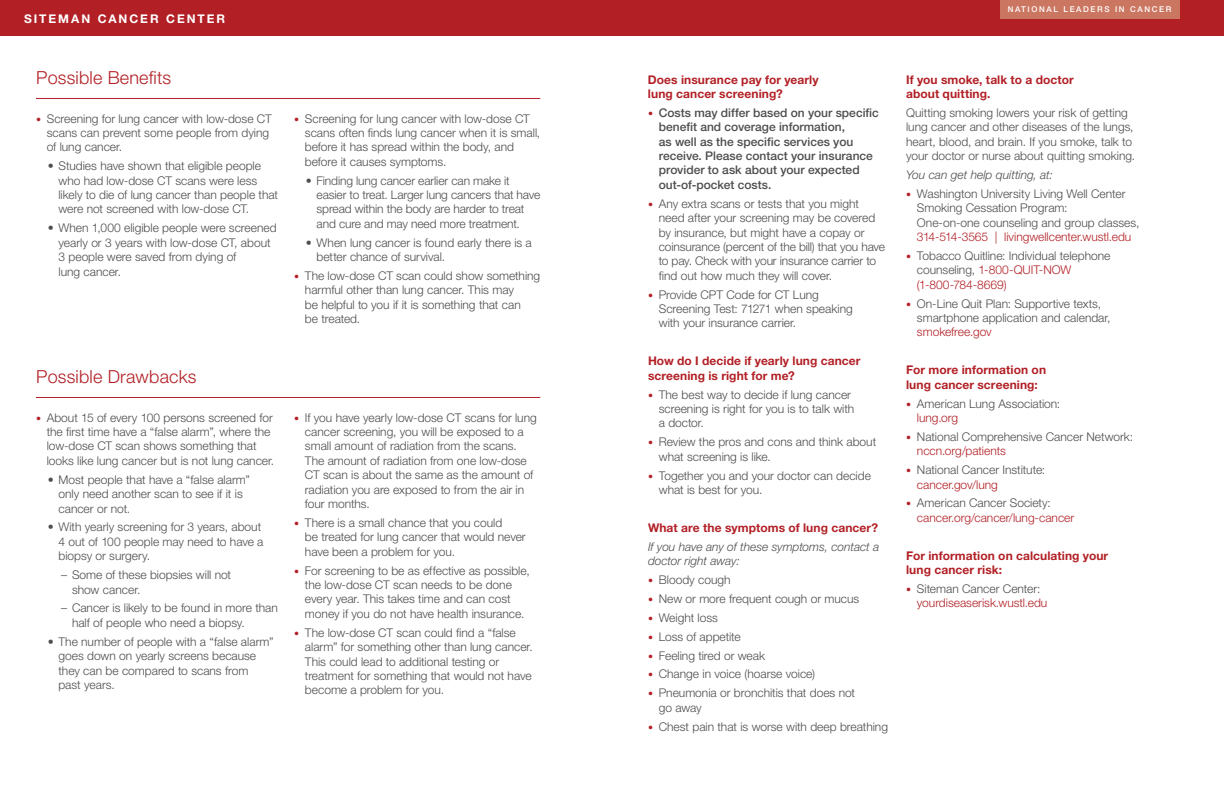
<style>
.page{position:relative;width:1224px;height:792px;background:#fff}
.page>*{position:absolute;margin:0;border:0;box-sizing:border-box;transform-origin:0 0}
.t1{font:300 18px "Helvetica Neue LT Std";letter-spacing:.01em;color:#b22026}
.t2{font:300 12px/14.4px "Helvetica Neue LT Std";color:#4d4d4f}
.t3{font:700 12px/14.4px "Helvetica Neue LT Std";letter-spacing:.005em;color:#b22026}
.t4{font:500 12px/14.4px "Helvetica Neue LT Std";color:#4d4d4f}
.t5{font:300 12px/14.4px "Helvetica Neue LT Std";color:#b22026}
.t6{font:italic 300 12px/14.4px "Helvetica Neue LT Std";letter-spacing:-.005em;color:#4d4d4f}
.t7{font:700 12px "Helvetica Neue LT Std";letter-spacing:.165em;color:#fff}
.t8{font:500 8px "Helvetica Neue LT Std";letter-spacing:.2em;color:#fff}
.s1{font-size:10px;color:#b22026}
.s2{color:#b22026}
.s3{font-size:10px}
.s4{color:#4d4d4f}
</style>
<div class="page">
<div style="left:0;top:0;width:1224px;height:36px;background:#b22026"></div>
<div style="left:1000px;top:0;width:180px;height:19px;background:#cb7661"></div>
<hr style="left:36px;top:98px;width:504px;height:1px;background:#b22026">
<hr style="left:36px;top:397px;width:504px;height:1px;background:#b22026">
<p class="t7" style="left:24px;top:11px;width:203px">SITEMAN CANCER CENTER</p>
<h1 class="t1" style="left:36px;top:66px;width:137px">Possible Benefits</h1>
<p class="t2" style="left:47px;top:111px;width:226px;text-indent:-11px"><span class="s1">•</span> Screening for lung cancer with low-dose CT scans can prevent some people from dying of lung cancer.</p>
<p class="t2" style="left:58px;top:159px;width:221px;text-indent:-11px">• Studies have shown that eligible people who had low-dose CT scans were less likely to die of lung cancer than people that were not screened with low-dose CT.</p>
<p class="t2" style="left:58px;top:221px;width:220px;text-indent:-11px">• When 1,000 eligible people were screened yearly or 3 years with low-dose CT, about<br>3 people were saved from dying of<br>lung cancer.</p>
<p class="t2" style="left:305px;top:111px;width:237px;text-indent:-11px"><span class="s1">•</span> Screening for lung cancer with low-dose CT scans often finds lung cancer when it is small, before it has spread within the body, and before it causes symptoms.</p>
<p class="t2" style="left:317px;top:173px;width:225px;text-indent:-11px">• Finding lung cancer earlier can make it easier to treat. Larger lung cancers that have spread within the body are harder to treat and cure and may need more treatment.</p>
<p class="t2" style="left:317px;top:235px;width:217px;text-indent:-11px">• When lung cancer is found early there is a better chance of survival.</p>
<p class="t2" style="left:305px;top:268px;width:237px;text-indent:-11px"><span class="s1">•</span> The low-dose CT scan could show something harmful other than lung cancer. This may<br>be helpful to you if it is something that can<br>be treated.</p>
<h1 class="t1" style="left:36px;top:365px;width:162px">Possible Drawbacks</h1>
<p class="t2" style="left:47px;top:410px;width:229px;text-indent:-11px"><span class="s1">•</span> About 15 of every 100 persons screened for the first time have a “false alarm”, where the low-dose CT scan shows something that looks like lung cancer but is not lung cancer.</p>
<p class="t2" style="left:58px;top:472px;width:193px;text-indent:-11px">• Most people that have a “false alarm” only need another scan to see if it is cancer or not.</p>
<p class="t2" style="left:58px;top:520px;width:207px;text-indent:-11px">• With yearly screening for 3 years, about<br>4 out of 100 people may need to have a biopsy or surgery.</p>
<p class="t2" style="left:72px;top:567px;width:161px;text-indent:-11px">– Some of these biopsies will not show cancer.</p>
<p class="t2" style="left:72px;top:601px;width:207px;text-indent:-11px">– Cancer is likely to be found in more than half of people who need a biopsy.</p>
<p class="t2" style="left:58px;top:634px;width:217px;text-indent:-11px">• The number of people with a “false alarm” goes down on yearly screens because they can be compared to scans from past years.</p>
<p class="t2" style="left:305px;top:410px;width:233px;text-indent:-11px"><span class="s1">•</span> If you have yearly low-dose CT scans for lung cancer screening, you will be exposed to a small amount of radiation from the scans.<br>The amount of radiation from one low-dose CT scan is about the same as the amount of radiation you are exposed to from the air in four months.</p>
<p class="t2" style="left:305px;top:515px;width:222px;text-indent:-11px"><span class="s1">•</span> There is a small chance that you could<br>be treated for lung cancer that would never have been a problem for you.</p>
<p class="t2" style="left:305px;top:563px;width:226px;text-indent:-11px"><span class="s1">•</span> For screening to be as effective as possible, the low-dose CT scan needs to be done every year. This takes time and can cost money if you do not have health insurance.</p>
<p class="t2" style="left:305px;top:625px;width:229px;text-indent:-11px"><span class="s1">•</span> The low-dose CT scan could find a “false alarm” for something other than lung cancer.<br>This could lead to additional testing or treatment for something that would not have become a problem for you.</p>
<p class="t8" style="left:1008px;top:5px;width:165px">NATIONAL LEADERS IN CANCER</p>
<p class="t3" style="left:648px;top:72px;width:172px">Does insurance pay for yearly lung cancer screening?</p>
<p class="t4" style="left:659px;top:105px;width:222px;text-indent:-11px"><span class="s1">•</span> Costs may differ based on your specific benefit and coverage information,<br>as well as the specific services you receive. Please contact your insurance provider to ask about your expected out-of-pocket costs.</p>
<p class="t2" style="left:659px;top:196px;width:228px;text-indent:-11px"><span class="s1">•</span> Any extra scans or tests that you might need after your screening may be covered by insurance, but might have a copay or coinsurance (percent of the bill) that you have to pay. Check with your insurance carrier to find out how much they will cover.</p>
<p class="t2" style="left:659px;top:287px;width:195px;text-indent:-11px"><span class="s1">•</span> Provide CPT Code for CT Lung<br>Screening Test: 71271 when speaking with your insurance carrier.</p>
<p class="t3" style="left:648px;top:354px;width:214px">How do I decide if yearly lung cancer screening is right for me?</p>
<p class="t2" style="left:659px;top:387px;width:197px;text-indent:-11px"><span class="s1">•</span> The best way to decide if lung cancer screening is right for you is to talk with a doctor.</p>
<p class="t2" style="left:659px;top:435px;width:219px;text-indent:-11px"><span class="s1">•</span> Review the pros and cons and think about what screening is like.</p>
<p class="t2" style="left:659px;top:468px;width:214px;text-indent:-11px"><span class="s1">•</span> Together you and your doctor can decide what is best for you.</p>
<p class="t3" style="left:648px;top:520px;width:232px">What are the symptoms of lung cancer?</p>
<p class="t6" style="left:648px;top:539px;width:233px">If you have any of these symptoms, contact a doctor right away:</p>
<p class="t2" style="left:648px;top:572px;width:84px"><span class="s1">•</span> Bloody cough</p>
<p class="t2" style="left:648px;top:591px;width:213px"><span class="s1">•</span> New or more frequent cough or mucus</p>
<p class="t2" style="left:648px;top:610px;width:72px"><span class="s1">•</span> Weight loss</p>
<p class="t2" style="left:648px;top:629px;width:94px"><span class="s1">•</span> Loss of appetite</p>
<p class="t2" style="left:648px;top:648px;width:119px"><span class="s1">•</span> Feeling tired or weak</p>
<p class="t2" style="left:648px;top:667px;width:169px"><span class="s1">•</span> Change in voice (hoarse voice)</p>
<p class="t2" style="left:659px;top:686px;width:198px;text-indent:-11px"><span class="s1">•</span> Pneumonia or bronchitis that does not go away</p>
<p class="t2" style="left:648px;top:719px;width:242px"><span class="s1">•</span> Chest pain that is worse with deep breathing</p>
<p class="t3" style="left:906px;top:72px;width:169px">If you smoke, talk to a doctor about quitting.</p>
<p class="t2" style="left:906px;top:105px;width:231px">Quitting smoking lowers your risk of getting lung cancer and other diseases of the lungs, heart, blood, and brain. If you smoke, talk to your doctor or nurse about quitting smoking.</p>
<p class="t6" style="left:906px;top:167px;width:148px">You can get help quitting, at:</p>
<p class="t2" style="left:917px;top:186px;width:224px;text-indent:-11px"><span class="s1">•</span> Washington University Living Well Center<br>Smoking Cessation Program:<br>One-on-one counseling and group classes,</p>
<p class="t5" style="left:917px;top:229px;width:216px">314-514-3565 | livingwellcenter.wustl.edu</p>
<p class="t2" style="left:917px;top:248px;width:195px;text-indent:-11px"><span class="s1">•</span> Tobacco Quitline: Individual telephone counseling, <span class="s2">1-800-QUIT-NOW (1-800-784-8669)</span></p>
<p class="t2" style="left:917px;top:296px;width:195px;text-indent:-11px"><span class="s1">•</span> On-Line Quit Plan: Supportive texts, smartphone application and calendar,</p>
<p class="t5" style="left:917px;top:325px;width:76px">smokefree.gov</p>
<p class="t3" style="left:906px;top:363px;width:141px">For more information on lung cancer screening:</p>
<p class="t2" style="left:917px;top:396px;width:145px;text-indent:-11px"><span class="s1">•</span> American Lung Association: <span class="s2">lung.org</span></p>
<p class="t2" style="left:917px;top:429px;width:218px;text-indent:-11px"><span class="s1">•</span> National Comprehensive Cancer Network: <span class="s2">nccn.org/patients</span></p>
<p class="t2" style="left:917px;top:462px;width:130px;text-indent:-11px"><span class="s1">•</span> National Cancer Institute: <span class="s2">cancer.gov/lung</span></p>
<p class="t5" style="left:917px;top:496px;width:159px;text-indent:-11px"><span class="s3">•</span> <span class="s4">American Cancer Society: </span>cancer.org/cancer/lung-cancer</p>
<p class="t3" style="left:906px;top:548px;width:204px">For information on calculating your lung cancer risk:</p>
<p class="t5" style="left:917px;top:581px;width:132px;text-indent:-11px"><span class="s3">•</span> <span class="s4">Siteman Cancer Center: </span>yourdiseaserisk.wustl.edu</p>
</div>
